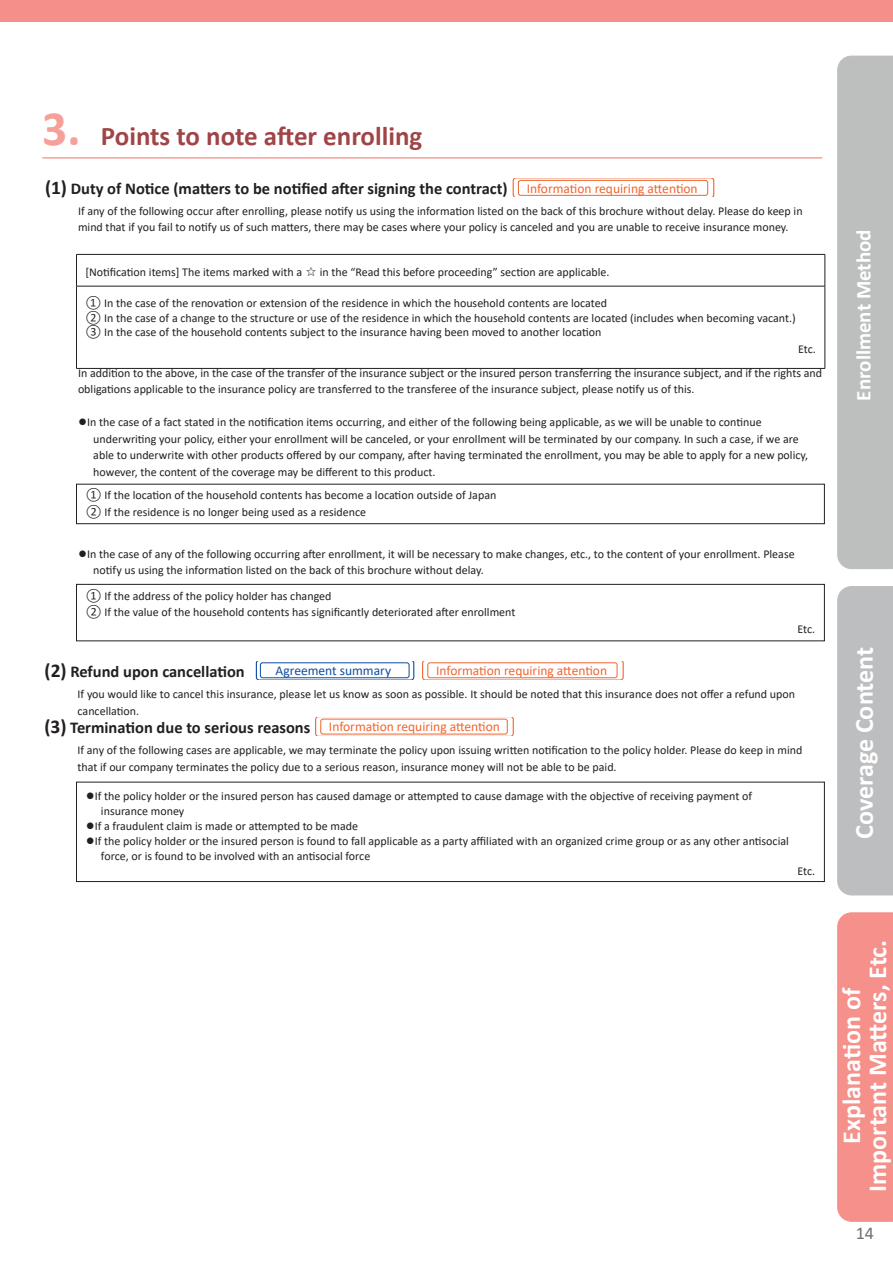
<style>
.page{position:relative;width:893px;height:1263px;background:#fff}
.page>*{position:absolute;margin:0;border:0;box-sizing:border-box;transform-origin:0 0}
.Paragraph_Style1{font:700 27px "Calibri";color:#a04547}
.t1{font:700 26.1px/26.1px "Calibri";color:#fff;text-align:center}
.t2{font:700 21px "Calibri";color:#fff}
.t3{font:18px "Calibri";color:#6d6f71}
.Paragraph_Style1-2{font:700 16.5px "Calibri";color:#231f20}
.Paragraph_Style1-3{font:13.5px "Calibri";color:#f2642f}
.Paragraph_Style1-4{font:13.5px "Calibri";color:#0d4da1}
.Paragraph_Style1-5{font:12px/16.5px "Calibri";color:#231f20}
.s1{font-size:49.5px;color:#f6a09a}
.s2{font-size:19.5px}
.s3{font-family:"Meiryo"}
.s4{font-size:15px}
</style>
<div class="page">
<div style="left:0;top:0;width:893px;height:21px;background:#f48f8a"></div>
<div style="left:838px;top:56px;width:55px;height:513px;background:#bdbebe"></div>
<div style="left:838px;top:586px;width:55px;height:309px;background:#bdbebf"></div>
<div style="left:838px;top:913px;width:55px;height:308px;background:#f5908a"></div>
<hr style="left:42px;top:157px;width:780px;height:2px;background:#f6a09a">
<div style="left:513px;top:177px;width:201px;height:21px;border:1px solid #f2642f;border-radius:3px"></div>
<hr style="left:512px;top:177px;width:204px;height:1px;background:#fff">
<div style="left:518px;top:180px;width:190px;height:16px;border:1px solid #f2642f;border-radius:2px"></div>
<hr style="left:76px;top:254px;width:749px;height:1px;background:#231f20">
<hr style="left:76px;top:255px;width:1px;height:31px;background:#231f20">
<hr style="left:825px;top:255px;width:1px;height:31px;background:#231f20">
<hr style="left:76px;top:286px;width:749px;height:1px;background:#231f20">
<hr style="left:76px;top:286px;width:1px;height:82px;background:#231f20">
<hr style="left:825px;top:286px;width:1px;height:82px;background:#231f20">
<hr style="left:76px;top:368px;width:749px;height:1px;background:#231f20">
<div style="left:76px;top:484px;width:749px;height:40px;border:1px solid #231f20"></div>
<div style="left:76px;top:584px;width:749px;height:57px;border:1px solid #231f20"></div>
<div style="left:256px;top:660px;width:158px;height:21px;border:1px solid #0d4da1;border-radius:3px"></div>
<hr style="left:255px;top:659px;width:160px;height:2px;background:#fff">
<hr style="left:255px;top:680px;width:159px;height:1px;background:#fff">
<div style="left:260px;top:663px;width:149px;height:15px;border:1px solid #0d4da1;border-radius:2px"></div>
<div style="left:422px;top:660px;width:202px;height:21px;border:1px solid #f2642f;border-radius:3px"></div>
<hr style="left:422px;top:659px;width:203px;height:2px;background:#fff">
<hr style="left:422px;top:680px;width:202px;height:1px;background:#fff">
<div style="left:428px;top:663px;width:189px;height:15px;border:1px solid #f2642f;border-radius:2px"></div>
<div style="left:315px;top:716px;width:199px;height:21px;border:1px solid #f2642f;border-radius:3px"></div>
<hr style="left:315px;top:715px;width:200px;height:2px;background:#fff">
<hr style="left:315px;top:736px;width:199px;height:2px;background:#fff">
<div style="left:321px;top:719px;width:186px;height:15px;border:1px solid #f2642f;border-radius:2px"></div>
<div style="left:76px;top:782px;width:749px;height:100px;border:1px solid #231f20"></div>
<p class="Paragraph_Style1" style="left:42px;top:117px;width:382px"><span class="s1">3.</span> Points to note after enrolling</p>
<p class="Paragraph_Style1-2" style="left:45px;top:176px;width:464px"><span class="s2">(1)</span> Duty of Notice (matters to be notified after signing the contract)</p>
<p class="Paragraph_Style1-5" style="left:78px;top:202px;width:726px">If any of the following occur after enrolling, please notify us using the information listed on the back of this brochure without delay. Please do keep in mind that if you fail to notify us of such matters, there may be cases where your policy is canceled and you are unable to receive insurance money.</p>
<p class="Paragraph_Style1-3" style="left:527px;top:179px;width:172px">Information requiring attention</p>
<p class="Paragraph_Style1-5" style="left:86px;top:263px;width:525px">[Notification items] The items marked with a <span class="s3">☆</span> in the “Read this before proceeding” section are applicable.</p>
<p class="Paragraph_Style1-5" style="left:86px;top:295px;width:523px">① In the case of the renovation or extension of the residence in which the household contents are located</p>
<p class="Paragraph_Style1-5" style="left:86px;top:309px;width:712px">② In the case of a change to the structure or use of the residence in which the household contents are located (includes when becoming vacant.)</p>
<p class="Paragraph_Style1-5" style="left:86px;top:323px;width:517px">③ In the case of the household contents subject to the insurance having been moved to another location</p>
<p class="Paragraph_Style1-5" style="left:798px;top:341px;width:19px">Etc.</p>
<p class="Paragraph_Style1-5" style="left:78px;top:364px;width:746px">In addition to the above, in the case of the transfer of the insurance subject or the insured person transferring the insurance subject, and if the rights and obligations applicable to the insurance policy are transferred to the transferee of the insurance subject, please notify us of this.</p>
<p class="Paragraph_Style1-5" style="left:93px;top:414px;width:716px;text-indent:-15px"><span class="s4">●</span>In the case of a fact stated in the notification items occurring, and either of the following being applicable, as we will be unable to continue underwriting your policy, either your enrollment will be canceled, or your enrollment will be terminated by our company. In such a case, if we are able to underwrite with other products offered by our company, after having terminated the enrollment, you may be able to apply for a new policy, however, the content of the coverage may be different to this product.</p>
<p class="Paragraph_Style1-5" style="left:86px;top:487px;width:412px">① If the location of the household contents has become a location outside of Japan</p>
<p class="Paragraph_Style1-5" style="left:86px;top:503px;width:282px">② If the residence is no longer being used as a residence</p>
<p class="Paragraph_Style1-5" style="left:93px;top:545px;width:703px;text-indent:-15px"><span class="s4">●</span>In the case of any of the following occurring after enrollment, it will be necessary to make changes, etc., to the content of your enrollment. Please notify us using the information listed on the back of this brochure without delay.</p>
<p class="Paragraph_Style1-5" style="left:86px;top:587px;width:247px">① If the address of the policy holder has changed</p>
<p class="Paragraph_Style1-5" style="left:86px;top:603px;width:431px">② If the value of the household contents has significantly deteriorated after enrollment</p>
<p class="Paragraph_Style1-5" style="left:797px;top:620px;width:19px">Etc.</p>
<p class="Paragraph_Style1-2" style="left:45px;top:660px;width:202px"><span class="s2">(2)</span> Refund upon cancellation</p>
<p class="Paragraph_Style1-5" style="left:78px;top:685px;width:719px">If you would like to cancel this insurance, please let us know as soon as possible. It should be noted that this insurance does not offer a refund upon cancellation.</p>
<p class="Paragraph_Style1-4" style="left:276px;top:661px;width:117px">Agreement summary</p>
<p class="Paragraph_Style1-3" style="left:436px;top:661px;width:172px">Information requiring attention</p>
<p class="Paragraph_Style1-2" style="left:45px;top:716px;width:267px"><span class="s2">(3)</span> Termination due to serious reasons</p>
<p class="Paragraph_Style1-5" style="left:78px;top:742px;width:726px">If any of the following cases are applicable, we may terminate the policy upon issuing written notification to the policy holder. Please do keep in mind that if our company terminates the policy due to a serious reason, insurance money will not be able to be paid.</p>
<p class="Paragraph_Style1-3" style="left:329px;top:717px;width:172px">Information requiring attention</p>
<p class="Paragraph_Style1-5" style="left:101px;top:788px;width:653px;line-height:15px;text-indent:-15px"><span class="s4">●</span>If the policy holder or the insured person has caused damage or attempted to cause damage with the objective of receiving payment of insurance money</p>
<p class="Paragraph_Style1-5" style="left:86px;top:817px;width:274px"><span class="s4">●</span>If a fraudulent claim is made or attempted to be made</p>
<p class="Paragraph_Style1-5" style="left:101px;top:833px;width:689px;line-height:15px;text-indent:-15px"><span class="s4">●</span>If the policy holder or the insured person is found to fall applicable as a party affiliated with an organized crime group or as any other antisocial force, or is found to be involved with an antisocial force</p>
<p class="Paragraph_Style1-5" style="left:797px;top:862px;width:19px">Etc.</p>
<h3 class="t2" style="left:849px;top:400px;width:173px;rotate:-90deg">Enrollment Method</h3>
<h2 class="t1" style="left:851px;top:839px;width:193px;rotate:-90deg">Coverage Content</h2>
<h2 class="t1" style="left:838px;top:1192px;width:254px;rotate:-90deg">Explanation of<br>Important Matters, Etc.</h2>
<h3 class="t3" style="left:856px;top:1220px;width:20px">14</h3>
</div>
